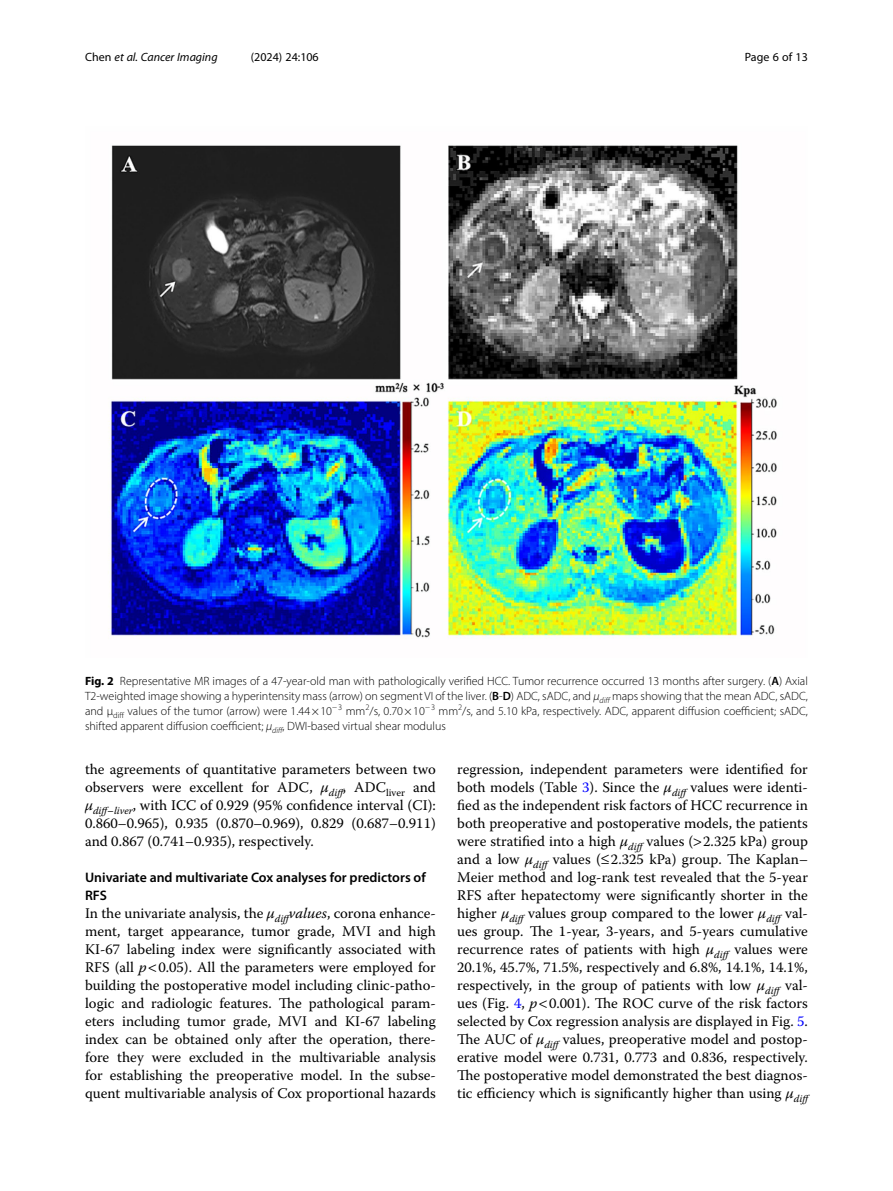
<style>
.page{position:relative;width:893px;height:1191px;background:#fff}
.page>*{position:absolute;margin:0;border:0;box-sizing:border-box;transform-origin:0 0}
.Body_Text{font:14.7px/18px "Warnock Pro";color:#000;text-align:justify}
.Head_2{font:600 13.8px/18px "Myriad Pro";color:#000}
.Figure_Caption{font:300 12px/15px "Myriad Pro";color:#000;text-align:justify}
.t1{font:italic 12px "Myriad Pro";color:#000}
.t2{font:12px "Myriad Pro";color:#000}
.s1{font-style:normal}
.s2{font-weight:700}
.s3{font-weight:600}
.s4{font-style:italic}
.s5{color:#00f}
</style>
<div class="page">
<img style="left:109px;top:145px;width:668px;height:494px">
<p class="t1" style="left:85px;top:50px;width:134px"><span class="s1">Chen</span> et al. Cancer Imaging</p>
<p class="t2" style="left:251px;top:50px;width:70px">(2024) 24:106</p>
<p class="t2" style="left:745px;top:50px;width:65px">Page 6 of 13</p>
<p class="Figure_Caption" style="left:85px;top:673px;width:724px"><span class="s2">Fig. 2</span> Representative MR images of a 47-year-old man with pathologically verified HCC. Tumor recurrence occurred 13 months after surgery. (<span class="s3">A</span>) Axial T2-weighted image showing a hyperintensity mass (arrow) on segment VI of the liver. (<span class="s3">B</span>-<span class="s3">D</span>) ADC, sADC, and <span class="s4">μ</span><sub>diff</sub> maps showing that the mean ADC, sADC, and μ<sub>diff</sub> values of the tumor (arrow) were 1.44×10<sup>−3</sup> mm<sup>2</sup>/s, 0.70×10<sup>−3</sup> mm<sup>2</sup>/s, and 5.10 kPa, respectively. ADC, apparent diffusion coefficient; sADC, shifted apparent diffusion coefficient; <span class="s4">μ</span><sub>diff</sub>, DWI-based virtual shear modulus</p>
<p class="Body_Text" style="left:85px;top:760px;width:352px">the agreements of quantitative parameters between two observers were excellent for ADC, <span class="s4">μ</span><sub>diff</sub>, ADC<sub>liver</sub> and <span class="s4">μ</span><sub>diff</sub><sub>−</sub><sub>liver</sub>, with ICC of 0.929 (95% confidence interval (CI):<br>0.860–0.965), 0.935 (0.870–0.969), 0.829 (0.687–0.911) and 0.867 (0.741–0.935), respectively.</p>
<p class="Head_2" style="left:85px;top:868px;width:342px">Univariate and multivariate Cox analyses for predictors of<br>RFS</p>
<p class="Body_Text" style="left:85px;top:904px;width:352px">In the univariate analysis, the <span class="s4">μ</span><sub>diff</sub><span class="s4">values</span>, corona enhance&shy;ment, target appearance, tumor grade, MVI and high KI-67 labeling index were significantly associated with RFS (all <span class="s4">p</span> 0.05). All the parameters were employed for building the postoperative model including clinic-patho&shy;logic and radiologic features. The pathological param&shy;eters including tumor grade, MVI and KI-67 labeling index can be obtained only after the operation, there&shy;fore they were excluded in the multivariable analysis for establishing the preoperative model. In the subse&shy;quent multivariable analysis of Cox proportional hazards</p>
<p class="Body_Text" style="left:457px;top:760px;width:356px;text-align:left">regression, independent parameters were identified for both models (Table <span class="s5">3</span>). Since the <span class="s4">μ</span><sub>diff</sub> values were identi&shy;fied as the independent risk factors of HCC recurrence in both preoperative and postoperative models, the patients were stratified into a high <span class="s4">μ</span><sub>diff</sub>values ( 2.325 kPa) group and a low <span class="s4">μ</span><sub>diff</sub> values (≤2.325 kPa) group. The Kaplan– Meier method and log-rank test revealed that the 5-year RFS after hepatectomy were significantly shorter in the higher <span class="s4">μ</span><sub>diff</sub> values group compared to the lower <span class="s4">μ</span><sub>diff</sub> val&shy;ues group. The 1-year, 3-years, and 5-years cumulative recurrence rates of patients with high <span class="s4">μ</span><sub>diff</sub> values were 20.1%, 45.7%, 71.5%, respectively and 6.8%, 14.1%, 14.1%, respectively, in the group of patients with low <span class="s4">μ</span><sub>diff</sub> val&shy;ues (Fig. <span class="s5">4</span>, <span class="s4">p</span> 0.001). The ROC curve of the risk factors selected by Cox regression analysis are displayed in Fig. <span class="s5">5</span>.<br>The AUC of <span class="s4">μ</span><sub>diff</sub>values, preoperative model and postop&shy;erative model were 0.731, 0.773 and 0.836, respectively.<br>The postoperative model demonstrated the best diagnos&shy;tic efficiency which is significantly higher than using <span class="s4">μ</span><sub>diff</sub></p>
</div>
